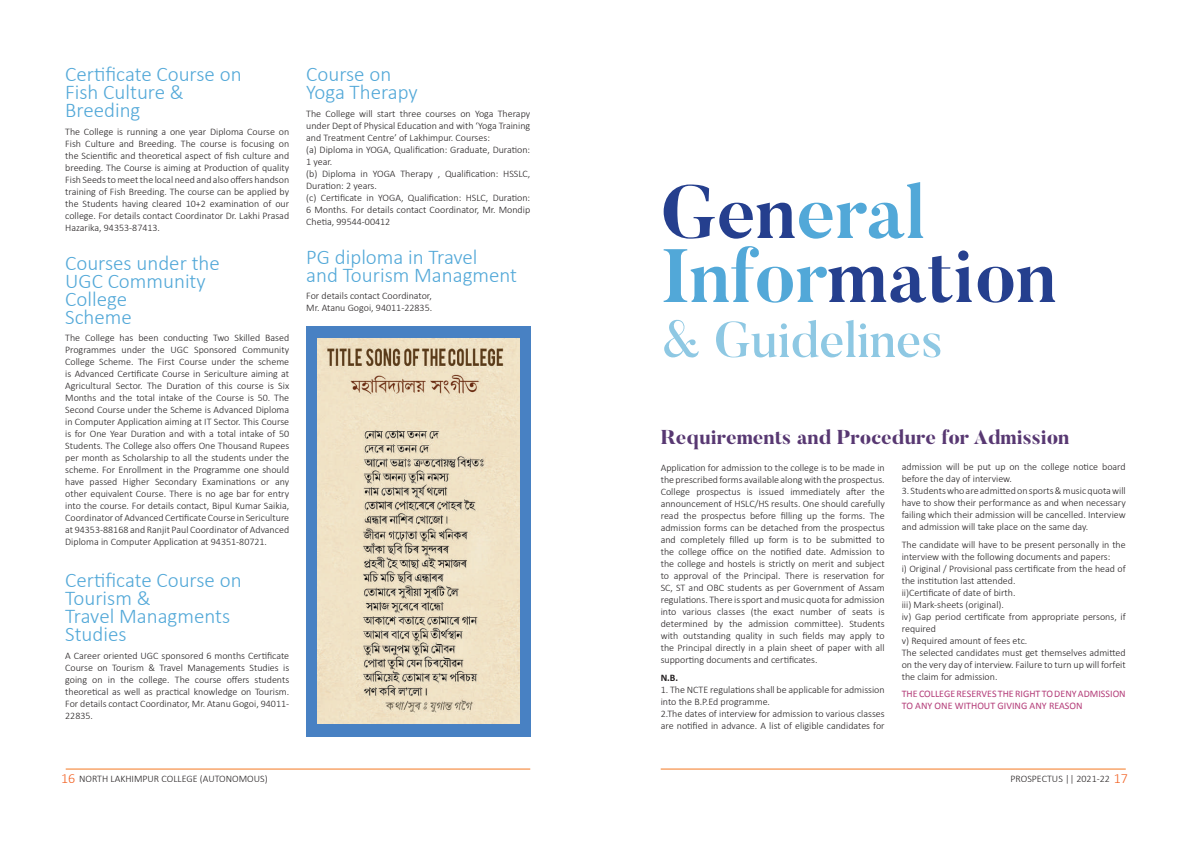
<style>
.page{position:relative;width:1191px;height:842px;background:#fff}
.page>*{position:absolute;margin:0;border:0;box-sizing:border-box;transform-origin:0 0}
.t1{font:700 75px/64px "Butler";color:#253f8e}
.t2{font:500 50px "Butler";color:#8ec8e3}
.t3{font:300 21px/18px "Calibri";color:#52a8d8}
.t4{font:800 20px "Butler";color:#583872}
.t5{font:300 10px/12px "Calibri";color:#231f20;text-align:justify}
.t6{font:10px/12px "Calibri";color:#b43d79}
.t7{font:700 10px "Calibri";color:#231f20}
.s1{color:#52a8d8}
.s2{font-size:14px;color:#f26224}
</style>
<div class="page">
<hr style="left:66px;top:769px;width:464px;height:1px;background:#f47821">
<hr style="left:660px;top:769px;width:465px;height:1px;background:#f47821">
<div style="left:306px;top:327px;width:224px;height:410px;background:#4881c3"></div>
<img style="left:317px;top:339px;width:202px;height:385px">
<h3 class="t3" style="left:65px;top:65px;width:178px">Certificate Course on<br>Fish Culture &amp;<br>Breeding</h3>
<p class="t5" style="left:65px;top:125px;width:225px">The College is running a one year Diploma Course on Fish Culture and Breeding. The course is focusing on the Scientific and theoretical aspect of fish culture and breeding. The Course is aiming at Production of quality Fish Seeds to meet the local need and also offers handson training of Fish Breeding. The course can be applied by the Students having cleared 10+2 examination of our college. For details contact Coordinator Dr. Lakhi Prasad Hazarika, 94353-87413.</p>
<h3 class="t3" style="left:65px;top:253px;width:156px">Courses under the<br>UGC Community<br>College<br>Scheme</h3>
<p class="t5" style="left:65px;top:332px;width:225px">The College has been conducting Two Skilled Based Programmes under the UGC Sponsored Community College Scheme. The First Course under the scheme is Advanced Certificate Course in Sericulture aiming at Agricultural Sector. The Duration of this course is Six Months and the total intake of the Course is 50. The Second Course under the Scheme is Advanced Diploma in Computer Application aiming at IT Sector. This Course is for One Year Duration and with a total intake of 50<br>Students. The College also offers One Thousand Rupees per month as Scholarship to all the students under the scheme. For Enrollment in the Programme one should have passed Higher Secondary Examinations or any other equivalent Course. There is no age bar for entry into the course. For details contact, Bipul Kumar Saikia, Coordinator of Advanced Certificate Course in Sericulture at 94353-88168 and Ranjit Paul Coordinator of Advanced Diploma in Computer Application at 94351-80721.</p>
<h3 class="t3" style="left:65px;top:571px;width:178px">Certificate Course on<br>Tourism &amp;<br>Travel Managments<br>Studies</h3>
<p class="t5" style="left:65px;top:650px;width:225px">A Career oriented UGC sponsored 6 months Certificate Course on Tourism &amp; Travel Managements Studies is going on in the college. The course offers students theoretical as well as practical knowledge on Tourism.<br>For details contact Coordinator, Mr. Atanu Gogoi, 94011- 22835.</p>
<h3 class="t3" style="left:306px;top:65px;width:113px">Course on<br>Yoga Therapy</h3>
<p class="t5" style="left:306px;top:107px;width:225px;text-align:left">The College will start three courses on Yoga Therapy under Dept of Physical Education and with ‘Yoga Training and Treatment Centre’ of Lakhimpur. Courses:<br>(a) Diploma in YOGA, Qualification: Graduate, Duration:<br>1 year.<br>(b) Diploma in YOGA Therapy , Qualification: HSSLC, Duration: 2 years.<br>(c) Certificate in YOGA, Qualification: HSLC, Duration:<br>6 Months. For details contact Coordinator, Mr. Mondip Chetia, 99544-00412</p>
<h3 class="t3" style="left:306px;top:247px;width:212px">PG diploma in Travel<br>and Tourism Managment</h3>
<p class="t5" style="left:306px;top:290px;width:127px">For details contact Coordinator,<br>Mr. Atanu Gogoi, 94011-22835.</p>
<h1 class="t1" style="left:660px;top:181px;width:397px">Gen<span class="s1">eral<br>Infor</span>mation</h1>
<h2 class="t2" style="left:660px;top:308px;width:284px">&amp; Guidelines</h2>
<h3 class="t4" style="left:660px;top:424px;width:410px">Requirements and Procedure for Admission</h3>
<p class="t5" style="left:660px;top:462px;width:225px">Application for admission to the college is to be made in the prescribed forms available along with the prospectus.<br>College prospectus is issued immediately after the announcement of HSLC/HS results. One should carefully read the prospectus before filling up the forms. The admission forms can be detached from the prospectus and completely filled up form is to be submitted to the college office on the notified date. Admission to the college and hostels is strictly on merit and subject to approval of the Principal. There is reservation for SC, ST and OBC students as per Government of Assam regulations. There is sport and music quota for admission into various classes (the exact number of seats is determined by the admission committee). Students with outstanding quality in such fields may apply to the Principal directly in a plain sheet of paper with all supporting documents and certificates.</p>
<p class="t7" style="left:660px;top:670px;width:19px">N.B.</p>
<p class="t5" style="left:660px;top:683px;width:225px;text-align:left">1. The NCTE regulations shall be applicable for admission into the B.P.Ed programme.<br>2.The dates of interview for admission to various classes are notified in advance. A list of eligible candidates for</p>
<p class="t5" style="left:901px;top:460px;width:225px">admission will be put up on the college notice board before the day of interview.</p>
<p class="t5" style="left:901px;top:484px;width:225px">3. Students who are admitted on sports &amp; music quota will have to show their performance as and when necessary failing which their admission will be cancelled. Interview and admission will take place on the same day.</p>
<p class="t5" style="left:901px;top:538px;width:225px;text-align:left">The candidate will have to be present personally in the interview with the following documents and papers:<br>i) Original / Provisional pass certificate from the head of the institution last attended.<br>ii)Certificate of date of birth.<br>iii) Mark-sheets (original).<br>iv) Gap period certificate from appropriate persons, if required<br>v) Required amount of fees etc.<br>The selected candidates must get themselves admitted on the very day of interview. Failure to turn up will forfeit the claim for admission.</p>
<p class="t6" style="left:901px;top:688px;width:225px">THE COLLEGE RESERVES THE RIGHT TO DENY ADMISSION<br>TO ANY ONE WITHOUT GIVING ANY REASON</p>
<p class="t5" style="left:61px;top:773px;width:208px"><span class="s2">16</span> NORTH LAKHIMPUR COLLEGE (AUTONOMOUS)</p>
<p class="t5" style="left:1010px;top:773px;width:119px">PROSPECTUS || 2021-22 <span class="s2">17</span></p>
</div>
